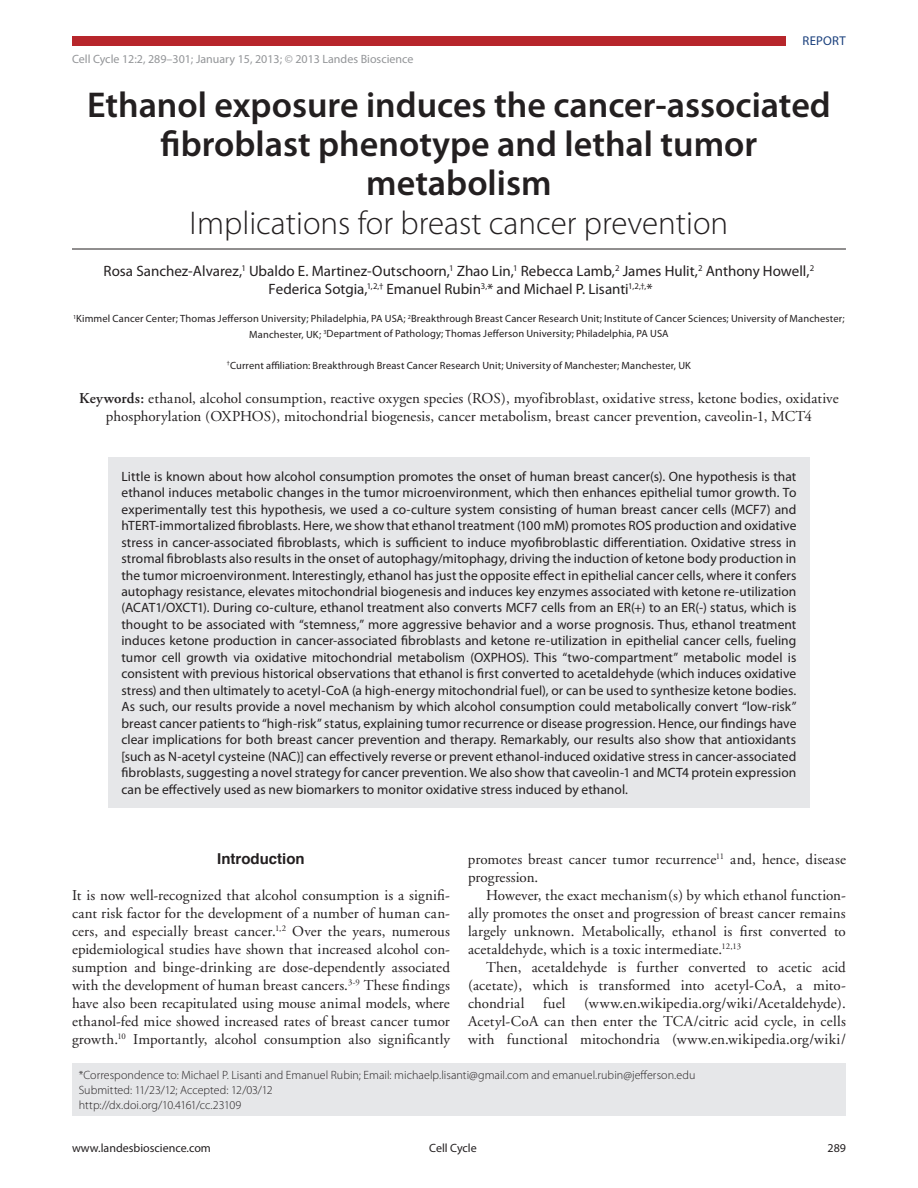
<style>
.page{position:relative;width:918px;height:1188px;background:#fff}
.page>*{position:absolute;margin:0;border:0;box-sizing:border-box;transform-origin:0 0}
.t1{font:600 36px/39px "Myriad Pro";color:#231f20;text-align:center}
.t2{font:300 33px "Myriad Pro";color:#231f20}
.t3{font:15px/18px "Adobe Garamond";letter-spacing:.005em;color:#231f20;text-align:justify}
.t4{font:15px/18px "Myriad Pro";color:#231f20;text-align:center}
.t5{font:700 15px "Helvetica";color:#231f20}
.t6{font:13.5px/16.5px "Myriad Pro";letter-spacing:.005em;color:#231f20;text-align:justify}
.t7{font:12.75px "Myriad Pro";letter-spacing:.02em;color:#193f7c}
.t8{font:300 12px/15px "Myriad Pro";letter-spacing:.005em;color:#231f20}
.t9{font:12px "Myriad Pro";color:#939598}
.t10{font:12px "Myriad Pro";color:#231f20}
.t11{font:10.5px/15px "Myriad Pro";letter-spacing:.01em;color:#231f20;text-align:center}
.s1{font-weight:600}
</style>
<div class="page">
<div style="left:72px;top:36px;width:713px;height:10px;background:#b7262b"></div>
<div style="left:72px;top:1063px;width:774px;height:53px;background:#e6e7e9"></div>
<div style="left:108px;top:457px;width:702px;height:351px;background:#e6e7e9"></div>
<hr style="left:72px;top:249px;width:774px;height:1px;background:#231f20">
<p class="t9" style="left:72px;top:52px;width:343px">Cell Cycle 12:2, 289–301; January 15, 2013; © 2013 Landes Bioscience</p>
<p class="t7" style="left:803px;top:33px;width:45px">Report</p>
<h1 class="t1" style="left:87px;top:85px;width:745px">Ethanol exposure induces the cancer-associated fibroblast phenotype and lethal tumor metabolism</h1>
<h2 class="t2" style="left:190px;top:203px;width:540px">Implications for breast cancer prevention</h2>
<p class="t4" style="left:104px;top:262px;width:712px">Rosa Sanchez-Alvarez,<sup>1</sup> Ubaldo E. Martinez-Outschoorn,<sup>1</sup> Zhao Lin,<sup>1</sup> Rebecca Lamb,<sup>2</sup> James Hulit,<sup>2</sup> Anthony Howell,<sup>2<br></sup>Federica Sotgia,<sup>1,2,†</sup> Emanuel Rubin<sup>3,</sup>* and Michael P. Lisanti<sup>1,2,†,</sup>*</p>
<p class="t11" style="left:73px;top:311px;width:773px"><sup>1</sup>Kimmel Cancer Center; Thomas Jefferson University; Philadelphia, PA USA; <sup>2</sup>Breakthrough Breast Cancer Research Unit; Institute of Cancer Sciences; University of Manchester;<br>Manchester, UK; <sup>3</sup>Department of Pathology; Thomas Jefferson University; Philadelphia, PA USA</p>
<p class="t11" style="left:227px;top:358px;width:466px"><sup>†</sup>Current affiliation: Breakthrough Breast Cancer Research Unit; University of Manchester; Manchester, UK</p>
<p class="t3" style="left:79px;top:390px;width:761px;text-align:center"><span class="s1">Keywords:</span> ethanol, alcohol consumption, reactive oxygen species (ROS), myofibroblast, oxidative stress, ketone bodies, oxidative phosphorylation (OXPHOS), mitochondrial biogenesis, cancer metabolism, breast cancer prevention, caveolin-1, MCT4</p>
<p class="t6" style="left:121px;top:468px;width:677px">Little is known about how alcohol consumption promotes the onset of human breast cancer(s). One hypothesis is that ethanol induces metabolic changes in the tumor microenvironment, which then enhances epithelial tumor growth. To experimentally test this hypothesis, we used a co-culture system consisting of human breast cancer cells (MCF7) and hTERT-immortalized fibroblasts. Here, we show that ethanol treatment (100 mM) promotes ROS production and oxidative stress in cancer-associated fibroblasts, which is sufficient to induce myofibroblastic differentiation. Oxidative stress in stromal fibroblasts also results in the onset of autophagy/mitophagy, driving the induction of ketone body production in the tumor microenvironment. Interestingly, ethanol has just the opposite effect in epithelial cancer cells, where it confers autophagy resistance, elevates mitochondrial biogenesis and induces key enzymes associated with ketone re-utilization (ACAT1/OXCT1). During co-culture, ethanol treatment also converts MCF7 cells from an ER(+) to an ER(-) status, which is thought to be associated with “stemness,” more aggressive behavior and a worse prognosis. Thus, ethanol treatment induces ketone production in cancer-associated fibroblasts and ketone re-utilization in epithelial cancer cells, fueling tumor cell growth via oxidative mitochondrial metabolism (OXPHOS</p>
<p class="t6" style="left:121px;top:649px;width:677px;text-indent:401px">). This “two-compartment” metabolic model is consistent with previous historical observations that ethanol is first converted to acetaldehyde (which induces oxidative stress) and then ultimately to acetyl-CoA (a high-energy mitochondrial fuel), or can be used to synthesize ketone bodies.<br>As such, our results provide a novel mechanism by which alcohol consumption could metabolically convert “low-risk” breast cancer patients to “high-risk” status, explaining tumor recurrence or disease progression. Hence, our findings have clear implications for both breast cancer prevention and therapy. Remarkably, our results also show that antioxidants [such as N-acetyl cysteine (NAC)] can effectively reverse or prevent ethanol-induced oxidative stress in cancer-associated fibroblasts, suggesting a novel strategy for cancer prevention. We also show that caveolin-1 and MCT4 protein expression can be effectively used as new biomarkers to monitor oxidative stress induced by ethanol.</p>
<p class="t5" style="left:217px;top:847px;width:89px">Introduction</p>
<p class="t3" style="left:72px;top:887px;width:379px">It is now well-recognized that alcohol consumption is a signifi&shy;cant risk factor for the development of a number of human can&shy;cers, and especially breast cancer.<sup>1,2</sup> Over the years, numerous epidemiological studies have shown that increased alcohol con&shy;sumption and binge-drinking are dose-dependently associated with the development of human breast cancers.<sup>3-9</sup> These findings have also been recapitulated using mouse animal models, where ethanol-fed mice showed increased rates of breast cancer tumor growth.<sup>10</sup> Importantly, alcohol consumption also significantly</p>
<p class="t3" style="left:468px;top:851px;width:379px">promotes breast cancer tumor recurrence<sup>11</sup> and, hence, disease progression.</p>
<p class="t3" style="left:468px;top:887px;width:379px;text-indent:18px">However, the exact mechanism(s) by which ethanol function&shy;ally promotes the onset and progression of breast cancer remains largely unknown. Metabolically, ethanol is first converted to acetaldehyde, which is a toxic intermediate.<sup>12,13</sup></p>
<p class="t3" style="left:468px;top:959px;width:379px;text-indent:18px">Then, acetaldehyde is further converted to acetic acid (acetate), which is transformed into acetyl-CoA, a mito&shy;chondrial fuel (www.en.wikipedia.org/wiki/Acetaldehyde).<br>Acetyl-CoA can then enter the TCA/citric acid cycle, in cells with functional mitochondria (www.en.wikipedia.org/wiki/</p>
<p class="t8" style="left:79px;top:1068px;width:618px">*Correspondence to: Michael P. Lisanti and Emanuel Rubin; Email: michaelp.lisanti@gmail.com and emanuel.rubin@jefferson.edu<br>Submitted: 11/23/12; Accepted: 12/03/12<br>http://dx.doi.org/10.4161/cc.23109</p>
<p class="t10" style="left:72px;top:1141px;width:140px">www.landesbioscience.com</p>
<p class="t10" style="left:429px;top:1141px;width:49px">Cell Cycle</p>
<p class="t10" style="left:828px;top:1141px;width:20px">289</p>
</div>
